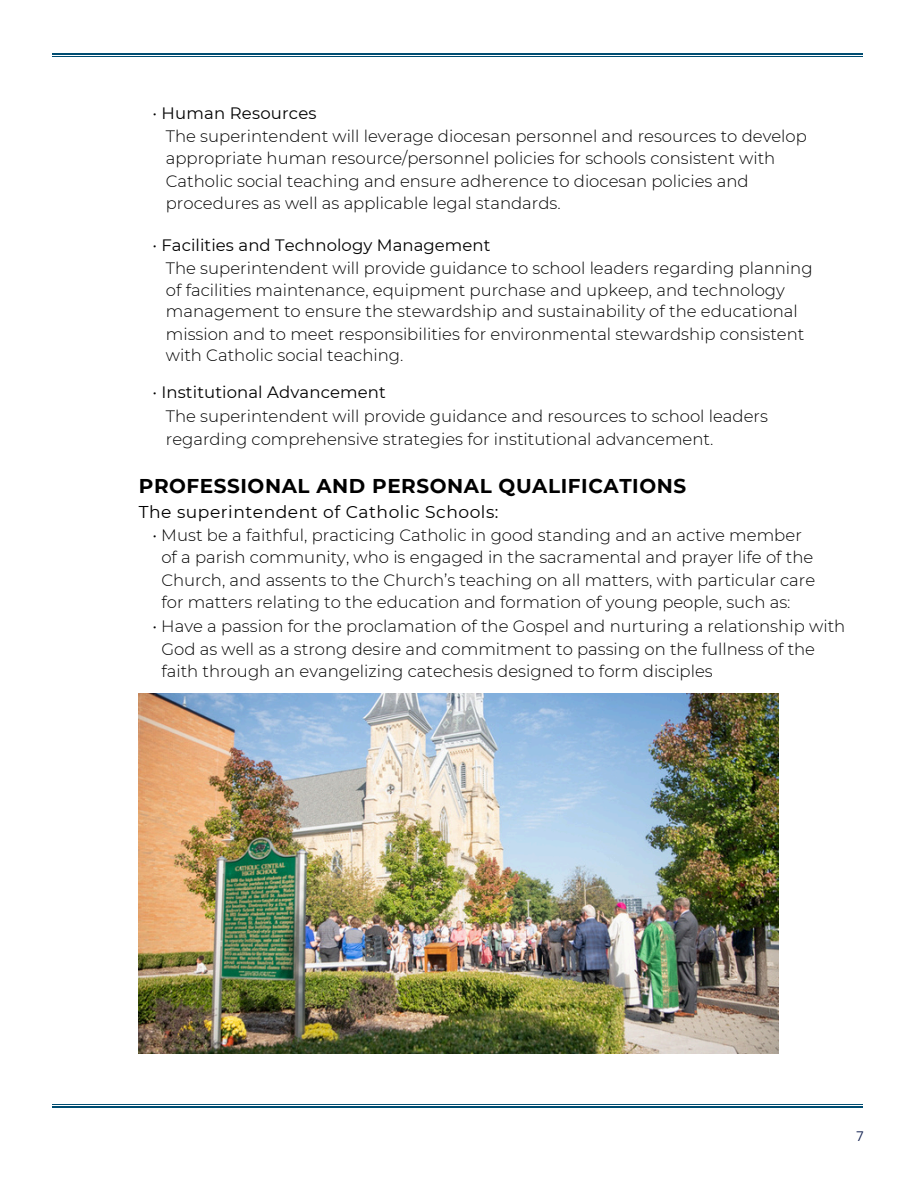
<style>
.page{position:relative;width:918px;height:1188px;background:#fff}
.page>*{position:absolute;margin:0;border:0;box-sizing:border-box;transform-origin:0 0}
.t1{font:700 19.95px "Montserrat";letter-spacing:.03em;color:#000}
.t2{font:17.1px "Montserrat";letter-spacing:.03em;color:#000}
.t3{font:300 16.5px/22.5px "Montserrat";color:#000}
.t4{font:16.5px "Montserrat";letter-spacing:.005em;color:#000}
.t5{font:13.5px "Open Sans";color:#1f2d5a}
.s1{font-weight:300}
</style>
<div class="page">
<hr style="left:52px;top:54px;width:810px;height:1px;background:#004d71">
<hr style="left:52px;top:57px;width:810px;height:1px;background:#004d71">
<hr style="left:52px;top:1104px;width:810px;height:1px;background:#004d71">
<hr style="left:52px;top:1107px;width:810px;height:1px;background:#004d71">
<img style="left:139px;top:693px;width:640px;height:360px">
<p class="t4" style="left:152px;top:103px;width:166px"><span class="s1">•</span> Human Resources</p>
<p class="t3" style="left:166px;top:124px;width:643px">The superintendent will leverage diocesan personnel and resources to develop appropriate human resource/personnel policies for schools consistent with Catholic social teaching and ensure adherence to diocesan policies and procedures as well as applicable legal standards.</p>
<p class="t4" style="left:152px;top:236px;width:340px"><span class="s1">•</span> Facilities and Technology Management</p>
<p class="t3" style="left:166px;top:256px;width:648px">The superintendent will provide guidance to school leaders regarding planning</p>
<p class="t3" style="left:166px;top:279px;width:621px">of facilities maintenance, equipment purchase and upkeep, and technology</p>
<p class="t3" style="left:166px;top:300px;width:633px">management to ensure the stewardship and sustainability of the educational</p>
<p class="t3" style="left:166px;top:323px;width:640px">mission and to meet responsibilities for environmental stewardship consistent</p>
<p class="t3" style="left:166px;top:344px;width:239px">with Catholic social teaching.</p>
<h1 class="t4" style="left:152px;top:382px;width:235px"><span class="s1">•</span> Institutional Advancement</h1>
<p class="t3" style="left:166px;top:405px;width:604px">The superintendent will provide guidance and resources to school leaders</p>
<p class="t3" style="left:166px;top:427px;width:549px">regarding comprehensive strategies for institutional advancement.</p>
<p class="t1" style="left:139px;top:473px;width:549px">PROFESSIONAL AND PERSONAL QUALIFICATIONS</p>
<p class="t2" style="left:139px;top:502px;width:361px">The superintendent of Catholic Schools:</p>
<p class="t3" style="left:152px;top:524px;width:651px">• Must be a faithful, practicing Catholic in good standing and an active member</p>
<p class="t3" style="left:161px;top:546px;width:655px;text-align:justify">of a parish community, who is engaged in the sacramental and prayer life of the Church, and assents to the Church’s teaching on all matters, with particular care for matters relating to the education and formation of young people, such as:</p>
<p class="t3" style="left:152px;top:614px;width:695px">• Have a passion for the proclamation of the Gospel and nurturing a relationship with</p>
<p class="t3" style="left:161px;top:638px;width:655px">God as well as a strong desire and commitment to passing on the fullness of the faith through an evangelizing catechesis designed to form disciples</p>
<p class="t5" style="left:856px;top:1127px;width:9px">7</p>
</div>
